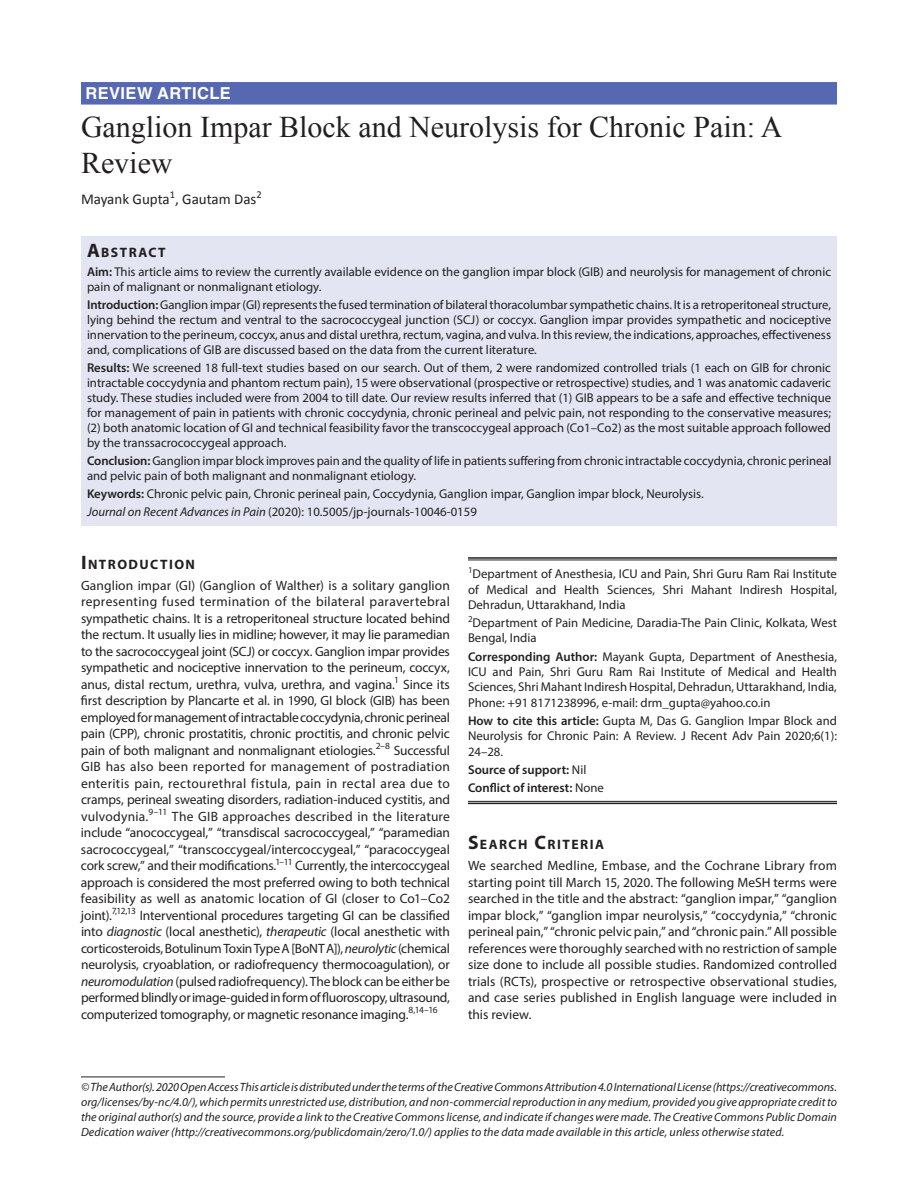
<style>
.page{position:relative;width:918px;height:1188px;background:#fff}
.page>*{position:absolute;margin:0;border:0;box-sizing:border-box;transform-origin:0 0}
.t1{font:30px/36px "Times New Roman";color:#231f20}
.t2{font:700 16.5px "Helvetica LT Std";letter-spacing:.025em;color:#fff}
.t3{font:15px "Calibri";color:#231f20}
.t4{font:700 13.65px "Myriad Pro";letter-spacing:.105em;color:#231f20}
.t5{font:13.5px/16.5px "Myriad Pro";letter-spacing:-.005em;color:#231f20;text-align:justify}
.t6{font:12.75px/15px "Myriad Pro";color:#231f20;text-align:justify}
.t7{font:600 12.75px/18.3px "Myriad Pro";color:#231f20}
.t8{font:italic 12px/15px "Myriad Pro";letter-spacing:.005em;color:#231f20;text-align:justify}
.s1{font-size:19.5px}
.s2{font-weight:600}
.s3{font-style:italic}
.s4{font-weight:400}
</style>
<div class="page">
<div style="left:81px;top:82px;width:756px;height:23px;background:#5668b1"></div>
<div style="left:81px;top:236px;width:756px;height:26px;background:#e3e5f2"></div>
<div style="left:81px;top:261px;width:756px;height:39px;background:#e3e5f2"></div>
<div style="left:81px;top:294px;width:756px;height:69px;background:#e3e5f2"></div>
<div style="left:81px;top:357px;width:756px;height:99px;background:#e3e5f2"></div>
<div style="left:81px;top:450px;width:756px;height:39px;background:#e3e5f2"></div>
<div style="left:81px;top:483px;width:756px;height:24px;background:#e3e5f2"></div>
<div style="left:81px;top:501px;width:756px;height:24px;background:#e3e5f2"></div>
<hr style="left:468px;top:557px;width:369px;height:2px;background:#231f20">
<hr style="left:468px;top:560px;width:369px;height:1px;background:#231f20">
<hr style="left:468px;top:801px;width:369px;height:1px;background:#231f20">
<hr style="left:468px;top:803px;width:369px;height:1px;background:#231f20">
<hr style="left:81px;top:1077px;width:144px;height:1px;background:#231f20">
<p class="t2" style="left:86px;top:83px;width:147px">REVIEW ARTICLE</p>
<h1 class="t1" style="left:81px;top:108px;width:703px">Ganglion Impar Block and Neurolysis for Chronic Pain: A<br>Review</h1>
<p class="t3" style="left:81px;top:190px;width:182px">Mayank Gupta<sup>1</sup>, Gautam Das<sup>2</sup></p>
<p class="t4" style="left:87px;top:243px;width:80px"><span class="s1">A</span>BSTRACT</p>
<p class="t6" style="left:87px;top:264px;width:746px"><span class="s2">Aim:</span> This article aims to review the currently available evidence on the ganglion impar block (GIB) and neurolysis for management of chronic pain of malignant or nonmalignant etiology.</p>
<p class="t6" style="left:87px;top:297px;width:746px"><span class="s2">Introduction:</span> Ganglion impar (GI) represents the fused termination of bilateral thoracolumbar sympathetic chains. It is a retroperitoneal structure, lying behind the rectum and ventral to the sacrococcygeal junction (SCJ) or coccyx. Ganglion impar provides sympathetic and nociceptive innervation to the perineum, coccyx, anus and distal urethra, rectum, vagina, and vulva. In this review, the indications, approaches, effectiveness and, complications of GIB are discussed based on the data from the current literature.</p>
<p class="t6" style="left:87px;top:360px;width:746px"><span class="s2">Results:</span> We screened 18 full-text studies based on our search. Out of them, 2 were randomized controlled trials (1 each on GIB for chronic intractable coccydynia and phantom rectum pain), 15 were observational (prospective or retrospective) studies, and 1 was anatomic cadaveric study. These studies included were from 2004 to till date. Our review results inferred that (1) GIB appears to be a safe and effective technique for management of pain in patients with chronic coccydynia, chronic perineal and pelvic pain, not responding to the conservative measures; (2) both anatomic location of GI and technical feasibility favor the transcoccygeal approach (Co1–Co2) as the most suitable approach followed by the transsacrococcygeal approach.</p>
<p class="t6" style="left:87px;top:453px;width:746px"><span class="s2">Conclusion:</span> Ganglion impar block improves pain and the quality of life in patients suffering from chronic intractable coccydynia, chronic perineal and pelvic pain of both malignant and nonmalignant etiology.</p>
<p class="t6" style="left:87px;top:485px;width:618px;line-height:18px"><span class="s2">Keywords:</span> Chronic pelvic pain, Chronic perineal pain, Coccydynia, Ganglion impar, Ganglion impar block, Neurolysis.<br><span class="s3">Journal on Recent Advances in Pain</span> (2020): 10.5005/jp-journals-10046-0159</p>
<p class="t4" style="left:81px;top:555px;width:116px"><span class="s1">I</span>NTRODUCTION</p>
<p class="t5" style="left:81px;top:577px;width:371px">Ganglion impar (GI) (Ganglion of Walther) is a solitary ganglion representing fused termination of the bilateral paravertebral sympathetic chains. It is a retroperitoneal structure located behind the rectum. It usually lies in midline; however, it may lie paramedian to the sacrococcygeal joint (SCJ) or coccyx. Ganglion impar provides sympathetic and nociceptive innervation to the perineum, coccyx, anus, distal rectum, urethra, vulva, urethra, and vagina.<sup>1</sup> Since its first description by Plancarte et al. in 1990, GI block (GIB) has been employed for management of intractable coccydynia, chronic perineal pain (CPP), chronic prostatitis, chronic proctitis, and chronic pelvic pain of both malignant and nonmalignant etiologies.<sup>2–8</sup> Successful GIB has also been reported for management of postradiation enteritis pain, rectourethral fistula, pain in rectal area due to cramps, perineal sweating disorders, radiation-induced cystitis, and vulvodynia.<sup>9–11</sup> The GIB approaches described in the literature include “anococcygeal,” “transdiscal sacrococcygeal,” “paramedian sacrococcygeal,” “transcoccygeal/intercoccygeal,” “paracoccygeal cork screw,” and their modifications.<sup>1–11</sup> Currently, the intercoccygeal approach is considered the most preferred owing to both technical feasibility as well as anatomic location of GI (closer to Co1–Co2 joint).<sup>7,12,13</sup> Interventional procedures targeting GI can be classified into <span class="s3">diagnostic</span> (local anesthetic), <span class="s3">therapeutic</span> (local anesthetic with corticosteroids, Botulinum Toxin Type A [BoNT A]), <span class="s3">neurolytic</span> (chemical neurolysis, cryoablation, or radiofrequency thermocoagulation), or <span class="s3">neuromodulation</span> (pulsed radiofrequency). The block can be either be performed blindly or image-guided in form of fluoroscopy, ultrasound, computerized tomography, or magnetic resonance imaging.<sup>8,14–16</sup></p>
<p class="t6" style="left:468px;top:566px;width:371px"><sup>1</sup>Department of Anesthesia, ICU and Pain, Shri Guru Ram Rai Institute of Medical and Health Sciences, Shri Mahant Indiresh Hospital, Dehradun, Uttarakhand, India</p>
<p class="t6" style="left:468px;top:615px;width:371px"><sup>2</sup>Department of Pain Medicine, Daradia-The Pain Clinic, Kolkata, West<br>Bengal, India</p>
<p class="t6" style="left:468px;top:649px;width:371px"><span class="s2">Corresponding Author:</span> Mayank Gupta, Department of Anesthesia, ICU and Pain, Shri Guru Ram Rai Institute of Medical and Health Sciences, Shri Mahant Indiresh Hospital, Dehradun, Uttarakhand, India, Phone: +91 8171238996, e-mail: drm_gupta@yahoo.co.in</p>
<p class="t6" style="left:468px;top:713px;width:371px"><span class="s2">How to cite this article:</span> Gupta M, Das G. Ganglion Impar Block and Neurolysis for Chronic Pain: A Review. J Recent Adv Pain 2020;6(1):<br>24–28.</p>
<p class="t7" style="left:468px;top:760px;width:137px">Source of support: <span class="s4">Nil<br></span>Conflict of interest: <span class="s4">None</span></p>
<p class="t4" style="left:468px;top:836px;width:130px"><span class="s1">S</span>EARCH <span class="s1">C</span>RITERIA</p>
<p class="t5" style="left:468px;top:857px;width:371px">We searched Medline, Embase, and the Cochrane Library from starting point till March 15, 2020. The following MeSH terms were searched in the title and the abstract: “ganglion impar,” “ganglion impar block,” “ganglion impar neurolysis,” “coccydynia,” “chronic perineal pain,” “chronic pelvic pain,” and “chronic pain.” All possible references were thoroughly searched with no restriction of sample size done to include all possible studies. Randomized controlled trials (RCTs), prospective or retrospective observational studies, and case series published in English language were included in this review.</p>
<p class="t8" style="left:81px;top:1079px;width:758px">© The Author(s). 2020 Open Access This article is distributed under the terms of the Creative Commons Attribution 4.0 International License (https://creativecommons. org/licenses/by-nc/4.0/), which permits unrestricted use, distribution, and non-commercial reproduction in any medium, provided you give appropriate credit to the original author(s) and the source, provide a link to the Creative Commons license, and indicate if changes were made. The Creative Commons Public Domain Dedication waiver (http://creativecommons.org/publicdomain/zero/1.0/) applies to the data made available in this article, unless otherwise stated.</p>
</div>
